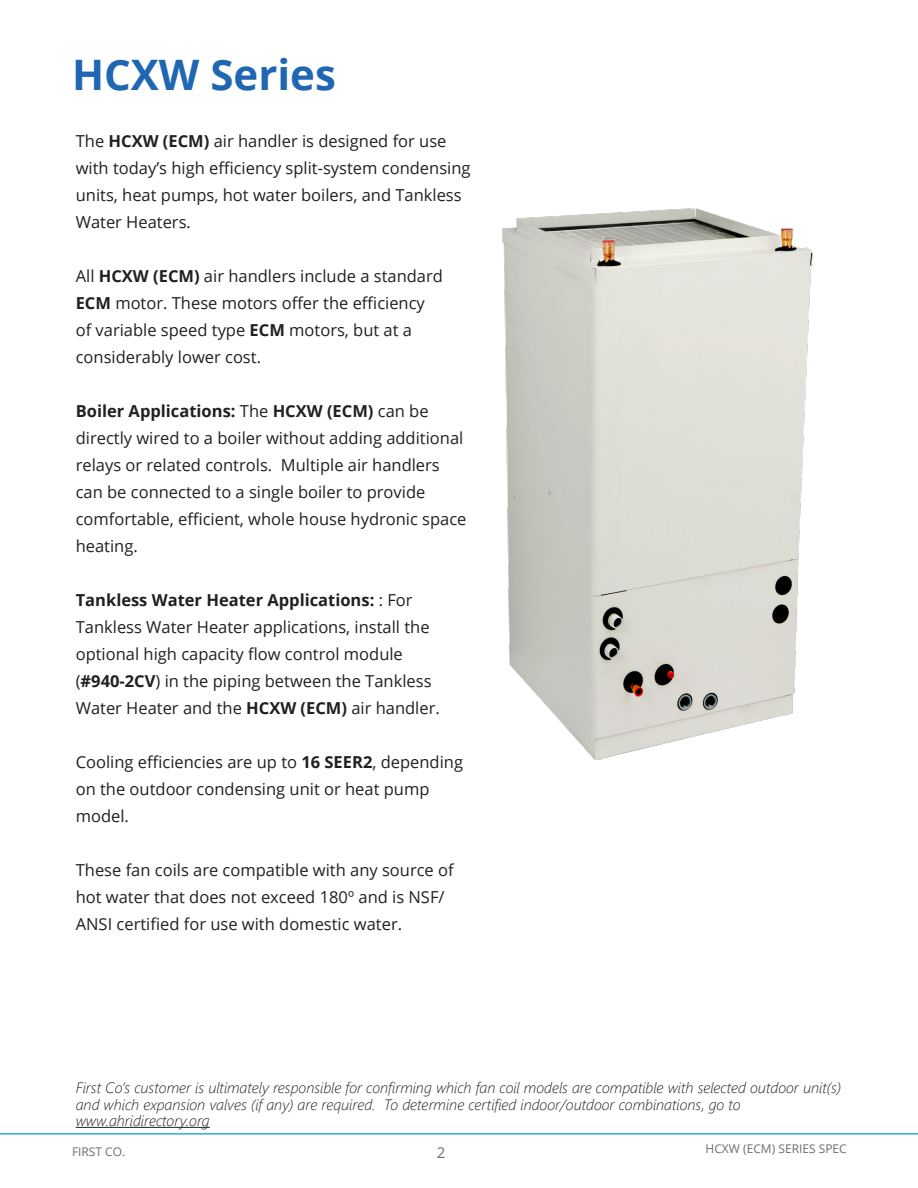
<style>
.page{position:relative;width:918px;height:1188px;background:#fff}
.page>*{position:absolute;margin:0;border:0;box-sizing:border-box;transform-origin:0 0}
.t1{font:700 42px "Open Sans";color:#1f67b3}
.t2{font:16.5px/27px "Open Sans";color:#231f20}
.t3{font:italic 300 15px/16.5px "Segoe UI";color:#231f20}
.t4{font:15px "Open Sans";color:#6c6d70}
.t5{font:12px "Open Sans";color:#6c6d70}
.s1{font-weight:700}
</style>
<div class="page">
<hr style="left:0;top:1133px;width:918px;height:2px;background:#2da9dd">
<img style="left:502px;top:209px;width:310px;height:551px">
<hr style="left:76px;top:1127px;width:134px;height:1px;background:#231f20">
<p class="t1" style="left:72px;top:45px;width:265px">HCXW Series</p>
<p class="t2" style="left:76px;top:127px;width:396px">The <span class="s1">HCXW (ECM)</span> air handler is designed for use with today’s high efficiency split-system condensing units, heat pumps, hot water boilers, and Tankless Water Heaters.</p>
<p class="t2" style="left:76px;top:262px;width:369px">All <span class="s1">HCXW (ECM)</span> air handlers include a standard <span class="s1">ECM</span> motor. These motors offer the efficiency of variable speed type <span class="s1">ECM</span> motors, but at a considerably lower cost.</p>
<p class="t2" style="left:76px;top:397px;width:392px"><span class="s1">Boiler Applications:</span> The <span class="s1">HCXW (ECM)</span> can be directly wired to a boiler without adding additional relays or related controls. Multiple air handlers can be connected to a single boiler to provide comfortable, efficient, whole house hydronic space heating.</p>
<p class="t2" style="left:76px;top:586px;width:355px"><span class="s1">Tankless Water Heater Applications:</span> : For<br>Tankless Water Heater applications, install the optional high capacity flow control module</p>
<p class="t2" style="left:76px;top:667px;width:366px">(<span class="s1">#940-2CV</span>) in the piping between the Tankless<br>Water Heater and the <span class="s1">HCXW (ECM)</span> air handler.</p>
<p class="t2" style="left:76px;top:748px;width:389px">Cooling efficiencies are up to <span class="s1">16 SEER2</span>, depending on the outdoor condensing unit or heat pump model.</p>
<p class="t2" style="left:76px;top:856px;width:380px">These fan coils are compatible with any source of hot water that does not exceed 180º and is NSF/<br>ANSI certified for use with domestic water.</p>
<p class="t3" style="left:76px;top:1077px;width:767px">First Co’s customer is ultimately responsible for confirming which fan coil models are compatible with selected outdoor unit(s) and which expansion valves (if any) are required. To determine certified indoor/outdoor combinations, go to</p>
<p class="t3" style="left:76px;top:1110px;width:136px">www.ahridirectory.org</p>
<p class="t5" style="left:72px;top:1144px;width:55px">FIRST CO.</p>
<p class="t5" style="left:706px;top:1141px;width:143px">HCXW (ECM) SERIES SPEC</p>
<p class="t4" style="left:437px;top:1142px;width:10px">2</p>
</div>
